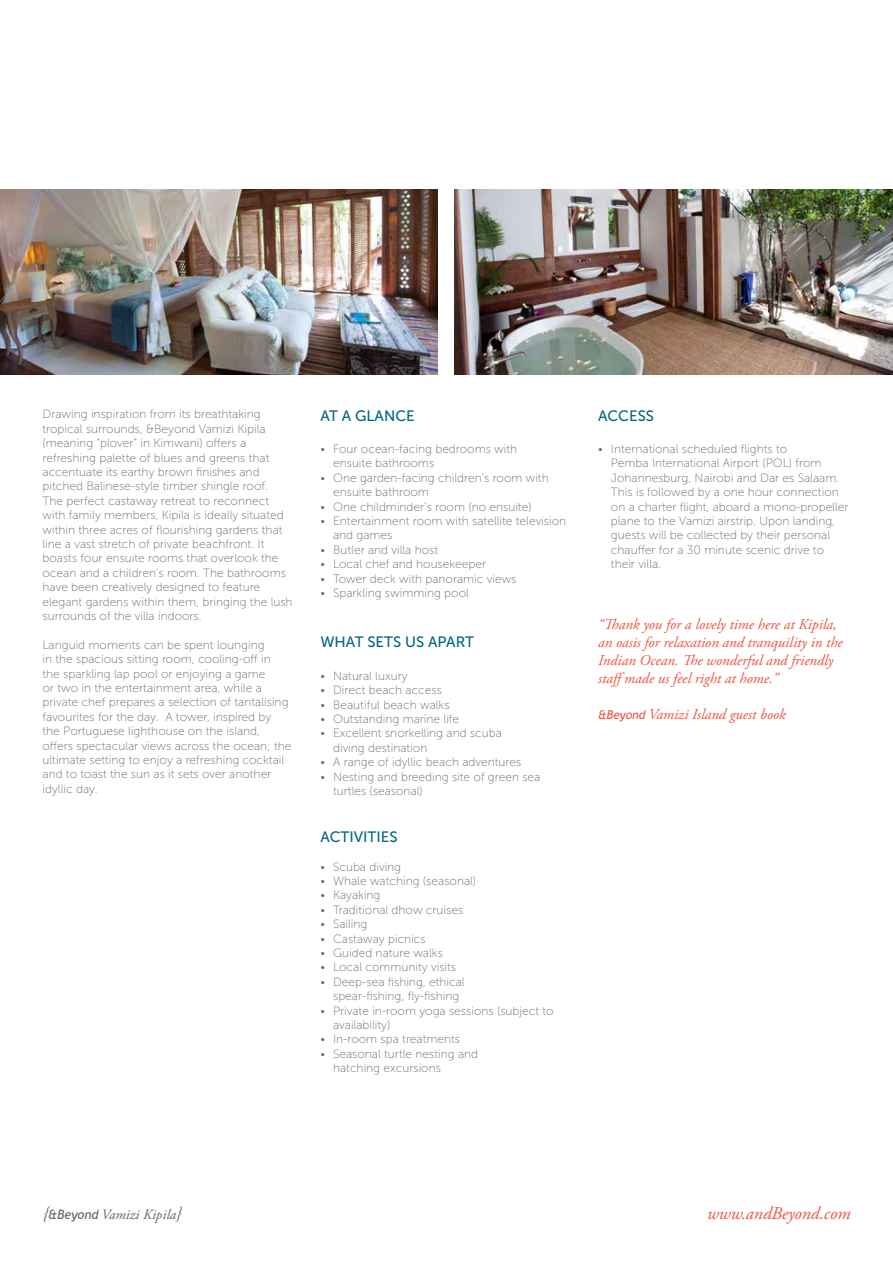
<style>
.page{position:relative;width:893px;height:1263px;background:#fff}
.page>*{position:absolute;margin:0;border:0;box-sizing:border-box;transform-origin:0 0}
.t1{font:italic 18px "Adobe Garamond Pro";color:#f0533f}
.t2{font:italic 15px/18px "Adobe Garamond Pro";color:#f0533f}
.t3{font:15px "Museo Sans 500";color:#006580}
.t4{font:italic 14.25px "Adobe Garamond Pro";color:#69605a}
.t5{font:12px/14.4px "Museo Sans 100";color:#6d6e71}
.s1{font-family:"Trebuchet MS";font-size:12px}
.s2{font-size:18px}
.s3{font-family:"Trebuchet MS";font-size:12.75px}
</style>
<div class="page">
<img style="left:0;top:189px;width:438px;height:185px">
<img style="left:454px;top:189px;width:439px;height:185px">
<p class="t5" style="left:43px;top:407px;width:252px">Drawing inspiration from its breathtaking tropical surrounds, &amp;Beyond Vamizi Kipila (meaning “plover” in Kimwani) offers a refreshing palette of blues and greens that accentuate its earthy brown finishes and pitched Balinese-style timber shingle roof.<br>The perfect castaway retreat to reconnect with family members, Kipila is ideally situated within three acres of flourishing gardens that line a vast stretch of private beachfront. It boasts four ensuite rooms that overlook the ocean and a children’s room. The bathrooms have been creatively designed to feature elegant gardens within them, bringing the lush surrounds of the villa indoors.</p>
<p class="t5" style="left:43px;top:638px;width:250px">Languid moments can be spent lounging<br>in the spacious sitting room, cooling-off in<br>the sparkling lap pool or enjoying a game<br>or two in the entertainment area, while a private chef prepares a selection of tantalising favourites for the day. A tower, inspired by the Portuguese lighthouse on the island, offers spectacular views across the ocean; the ultimate setting to enjoy a refreshing cocktail and to toast the sun as it sets over another idyllic day.</p>
<p class="t3" style="left:320px;top:407px;width:96px">AT A GLANCE</p>
<p class="t5" style="left:333px;top:442px;width:186px;text-indent:-13px">• Four ocean-facing bedrooms with ensuite bathrooms</p>
<p class="t5" style="left:333px;top:471px;width:217px;text-indent:-13px">• One garden-facing children’s room with ensuite bathroom</p>
<p class="t5" style="left:320px;top:499px;width:213px">• One childminder’s room (no ensuite)</p>
<p class="t5" style="left:333px;top:514px;width:235px;text-indent:-13px">• Entertainment room with satellite television and games</p>
<p class="t5" style="left:320px;top:543px;width:119px">• Butler and villa host</p>
<p class="t5" style="left:320px;top:557px;width:167px">• Local chef and housekeeper</p>
<p class="t5" style="left:320px;top:571px;width:198px">• Tower deck with panoramic views</p>
<p class="t5" style="left:320px;top:586px;width:150px">• Sparkling swimming pool</p>
<p class="t3" style="left:320px;top:634px;width:155px">WHAT SETS US APART</p>
<p class="t5" style="left:320px;top:669px;width:89px">• Natural luxury</p>
<p class="t5" style="left:320px;top:683px;width:123px">• Direct beach access</p>
<p class="t5" style="left:320px;top:697px;width:131px">• Beautiful beach walks</p>
<p class="t5" style="left:320px;top:712px;width:140px">• Outstanding marine life</p>
<p class="t5" style="left:333px;top:726px;width:170px;text-indent:-13px">• Excellent snorkelling and scuba diving destination</p>
<p class="t5" style="left:320px;top:755px;width:202px">• A range of idyllic beach adventures</p>
<p class="t5" style="left:333px;top:769px;width:209px;text-indent:-13px">• Nesting and breeding site of green sea turtles (seasonal)</p>
<p class="t3" style="left:320px;top:828px;width:79px">ACTIVITIES</p>
<p class="t5" style="left:320px;top:859px;width:82px">• Scuba diving</p>
<p class="t5" style="left:320px;top:874px;width:157px">• Whale watching (seasonal)</p>
<p class="t5" style="left:320px;top:888px;width:62px">• Kayaking</p>
<p class="t5" style="left:320px;top:903px;width:144px">• Traditional dhow cruises</p>
<p class="t5" style="left:320px;top:917px;width:49px">• Sailing</p>
<p class="t5" style="left:320px;top:931px;width:107px">• Castaway picnics</p>
<p class="t5" style="left:320px;top:946px;width:124px">• Guided nature walks</p>
<p class="t5" style="left:320px;top:960px;width:137px">• Local community visits</p>
<p class="t5" style="left:333px;top:975px;width:133px;text-indent:-13px">• Deep-sea fishing, ethical spear-fishing, fly-fishing</p>
<p class="t5" style="left:333px;top:1003px;width:222px;text-indent:-13px">• Private in-room yoga sessions (subject to availability)</p>
<p class="t5" style="left:320px;top:1032px;width:141px">• In-room spa treatments</p>
<p class="t5" style="left:333px;top:1047px;width:147px;text-indent:-13px">• Seasonal turtle nesting and hatching excursions</p>
<p class="t3" style="left:598px;top:407px;width:57px">ACCESS</p>
<p class="t5" style="left:611px;top:442px;width:239px;text-indent:-13px">• International scheduled flights to<br>Pemba International Airport (POL) from Johannesburg, Nairobi and Dar es Salaam.<br>This is followed by a one hour connection on a charter flight, aboard a mono-propeller plane to the Vamizi airstrip. Upon landing, guests will be collected by their personal chauffer for a 30 minute scenic drive to their villa.</p>
<p class="t2" style="left:598px;top:616px;width:246px">“Thank you for a lovely time here at Kipila, an oasis for relaxation and tranquility in the Indian Ocean. The wonderful and friendly staffmade us feel right at home.”</p>
<p class="t2" style="left:598px;top:706px;width:189px"><span class="s1">&amp;Beyond</span> Vamizi Island guest book</p>
<p class="t4" style="left:43px;top:1205px;width:141px"><span class="s2">{</span><span class="s3">&amp;Beyond</span> Vamizi Kipila<span class="s2">}</span></p>
<h1 class="t1" style="left:707px;top:1202px;width:145px">www.andBeyond.com</h1>
</div>
